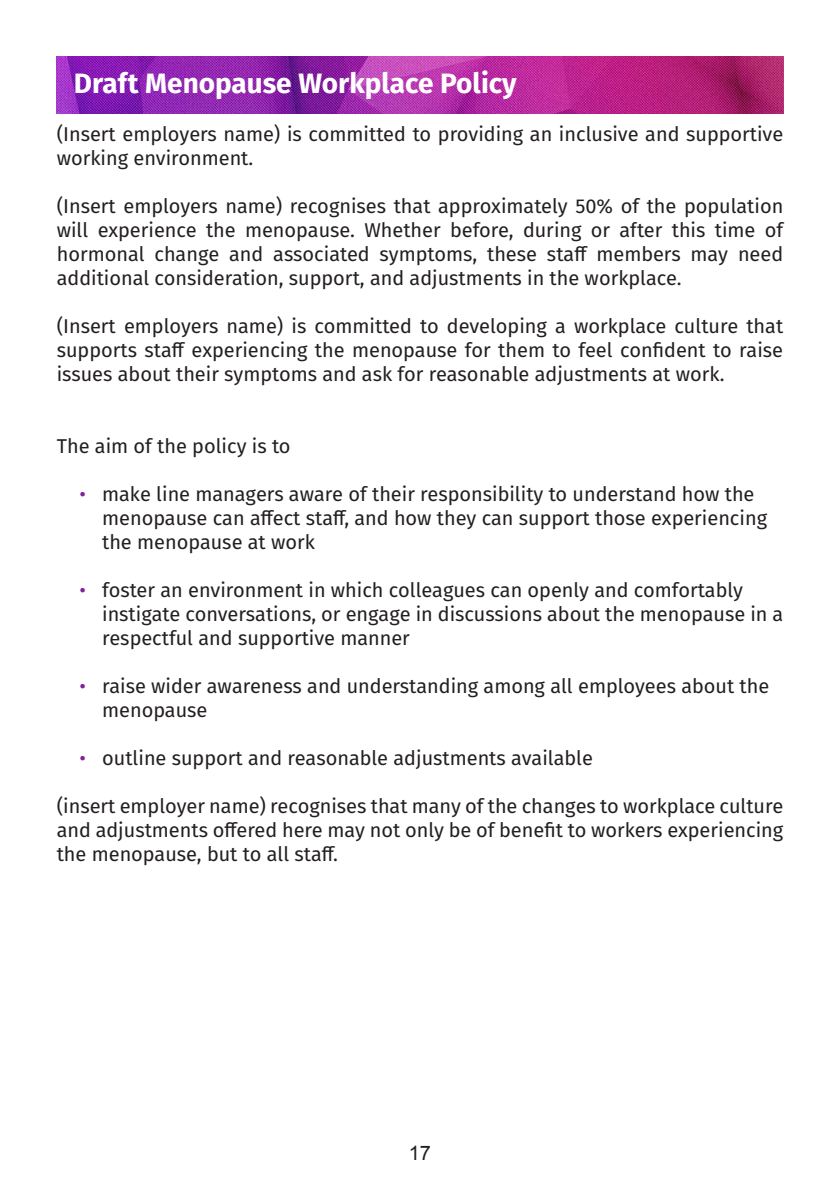
<style>
.page{position:relative;width:840px;height:1191px;background:#fff}
.page>*{position:absolute;margin:0;border:0;box-sizing:border-box;transform-origin:0 0}
.t1{font:700 28px "Fira Sans";color:#fff}
.t2{font:20px/24px "Fira Sans";color:#231f20;text-align:justify}
.t3{font:20px "Arial";color:#231f20}
.s1{color:#85209b}
</style>
<div class="page">
<img style="left:57px;top:57px;width:725px;height:56px">
<p class="t1" style="left:74px;top:60px;width:444px">Draft Menopause Workplace Policy</p>
<p class="t2" style="left:57px;top:121px;width:727px">(Insert employers name) is committed to providing an inclusive and supportive working environment.</p>
<p class="t2" style="left:57px;top:193px;width:727px">(Insert employers name) recognises that approximately 50% of the population will experience the menopause. Whether before, during or after this time of hormonal change and associated symptoms, these staff members may need additional consideration, support, and adjustments in the workplace.</p>
<p class="t2" style="left:57px;top:313px;width:727px">(Insert employers name) is committed to developing a workplace culture that supports staff experiencing the menopause for them to feel confident to raise issues about their symptoms and ask for reasonable adjustments at work.</p>
<p class="t2" style="left:57px;top:433px;width:235px">The aim of the policy is to</p>
<p class="t2" style="left:79px;top:481px;width:676px"><span class="s1">•</span> make line managers aware of their responsibility to understand how the</p>
<p class="t2" style="left:102px;top:505px;width:666px">menopause can affect staff, and how they can support those experiencing</p>
<p class="t2" style="left:102px;top:529px;width:214px">the menopause at work</p>
<p class="t2" style="left:79px;top:577px;width:664px"><span class="s1">•</span> foster an environment in which colleagues can openly and comfortably</p>
<p class="t2" style="left:102px;top:601px;width:682px">instigate conversations, or engage in discussions about the menopause in a</p>
<p class="t2" style="left:102px;top:625px;width:309px">respectful and supportive manner</p>
<p class="t2" style="left:79px;top:673px;width:691px"><span class="s1">•</span> raise wider awareness and understanding among all employees about the</p>
<p class="t2" style="left:102px;top:697px;width:107px">menopause</p>
<p class="t2" style="left:79px;top:745px;width:514px"><span class="s1">•</span> outline support and reasonable adjustments available</p>
<p class="t2" style="left:57px;top:793px;width:727px">(insert employer name) recognises that many of the changes to workplace culture and adjustments offered here may not only be of benefit to workers experiencing the menopause, but to all staff.</p>
<p class="t3" style="left:408px;top:1140px;width:24px">17</p>
</div>
